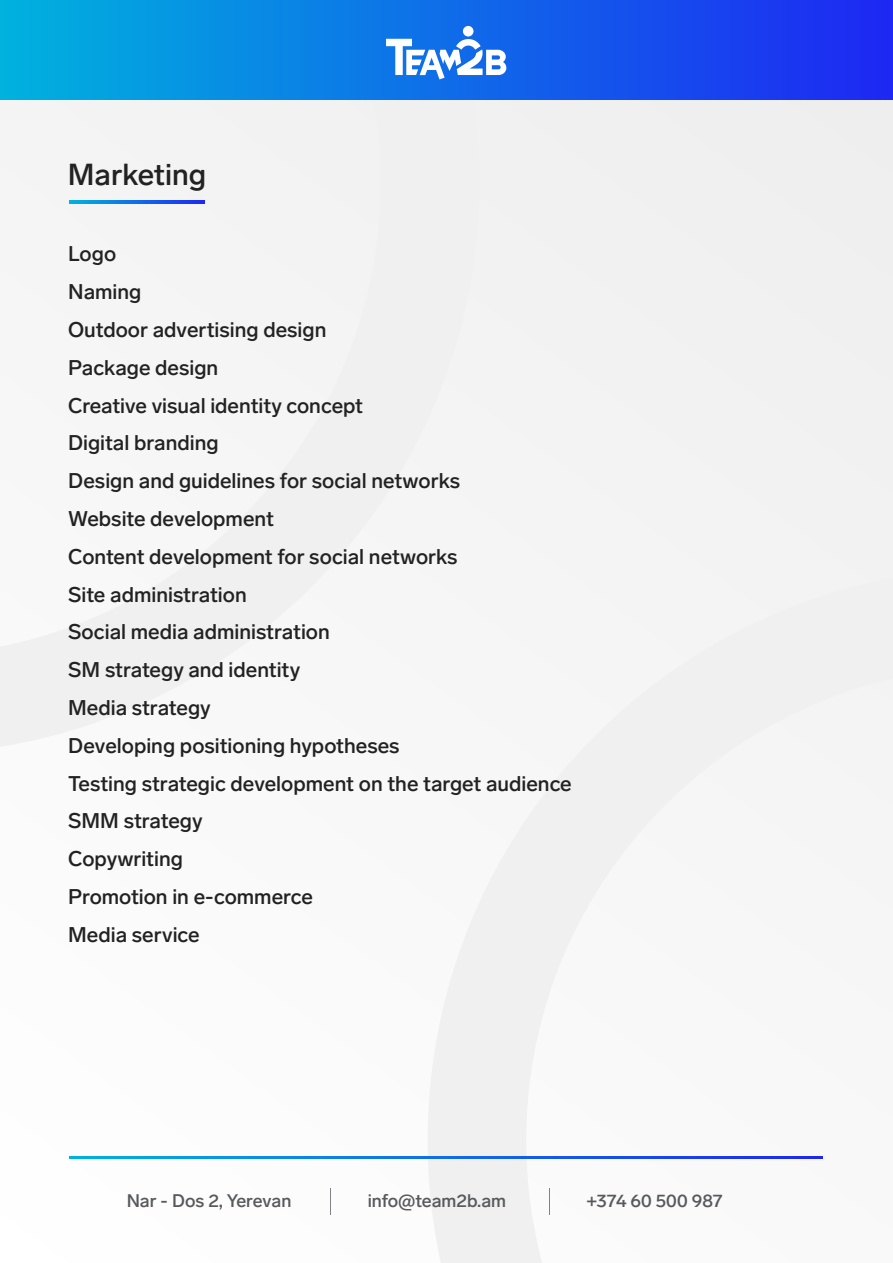
<style>
.page{position:relative;width:893px;height:1263px;background:#f5f5f5}
.page>*{position:absolute;margin:0;border:0;box-sizing:border-box;transform-origin:0 0}
.t1{font:500 30px "Lab Grotesque";color:#222}
.t2{font:500 21px/37.8px "Lab Grotesque";color:#222}
.t3{font:500 18px "Lab Grotesque";color:#58595b}
</style>
<div class="page">
<div style="left:0;top:0;width:893px;height:100px;background:linear-gradient(to right,#00b2de,#1e27f3)"></div>
<svg style="left:386px;top:39px;width:120px;height:40px"></svg>
<div style="left:463px;top:26px;width:10px;height:11px;background:#fff;border-radius:50%"></div>
<svg style="left:70px;top:201px;width:135px;height:2px"></svg>
<svg style="left:70px;top:1156px;width:753px;height:2px;background:#0e6ce8"></svg>
<svg style="left:330px;top:1188px;width:1px;height:26px"></svg>
<svg style="left:549px;top:1188px;width:1px;height:26px"></svg>
<h1 class="t1" style="left:68px;top:162px;width:140px">Marketing</h1>
<p class="t2" style="left:68px;top:237px;width:505px">Logo<br>Naming<br>Outdoor advertising design<br>Package design<br>Creative visual identity concept<br>Digital branding<br>Design and guidelines for social networks<br>Website development<br>Content development for social networks<br>Site administration<br>Social media administration<br>SM strategy and identity<br>Media strategy<br>Developing positioning hypotheses<br>Testing strategic development on the target audience<br>SMM strategy<br>Copywriting<br>Promotion in e-commerce<br>Media service</p>
<p class="t3" style="left:127px;top:1193px;width:166px">Nar - Dos 2, Yerevan</p>
<p class="t3" style="left:368px;top:1193px;width:140px">info@team2b.am</p>
<p class="t3" style="left:586px;top:1193px;width:138px">+374 60 500 987</p>
</div>
